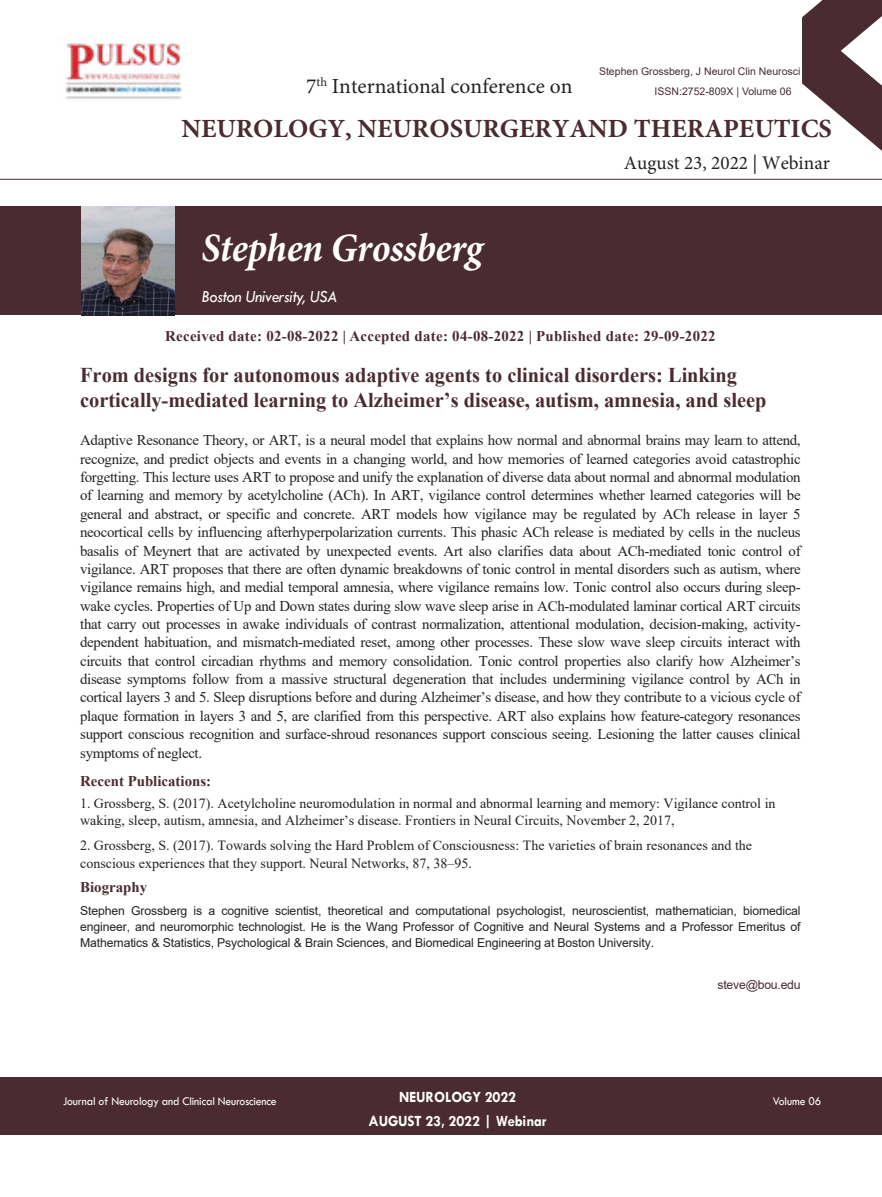
<style>
.page{position:relative;width:882px;height:1197px;background:#fff}
.page>*{position:absolute;margin:0;border:0;box-sizing:border-box;transform-origin:0 0}
.t1{font:italic 700 40.25px "Minion Pro";letter-spacing:-.01em;color:#fff;scale:.95 1}
.t2{font:700 26.25px "Minion Pro";color:#492b31}
.t3{font:21.53px "Minion Pro";color:#222223}
.t4{font:700 21px/25.2px "Times New Roman";color:#492b31}
.t5{font:19.25px "Minion Pro";color:#222223}
.t6{font:italic 17.5px "Tw Cen";letter-spacing:-.025em;color:#fff;scale:.95 1}
.t7{font:700 15.75px "Tw Cen";letter-spacing:-.01em;color:#fff;scale:.95 1}
.t8{font:14.88px/18.4px "Times New Roman";letter-spacing:-.02em;color:#222223;text-align:justify}
.t9{font:700 14.88px "Times New Roman";letter-spacing:.02em;color:#492b31}
.t10{font:700 14.88px "Times New Roman";color:#492b31}
.t11{font:14px/17.5px "Times New Roman";color:#222223}
.t12{font:12.25px/15.8px "Arial";letter-spacing:-.01em;color:#222223;text-align:justify}
.t13{font:12.25px "Tw Cen";letter-spacing:-.01em;color:#fff;scale:.95 1}
.t14{font:12.25px "Arial";letter-spacing:-.02em;color:#492b31}
.t15{font:10.5px/19.8px "Arial";color:#492b31}
.s1{font-style:inherit}
</style>
<div class="page">
<div style="left:0;top:1077px;width:882px;height:58px;background:#492b31"></div>
<hr style="left:0;top:179px;width:882px;height:1px;background:#492b31">
<svg style="left:802px;top:0;width:80px;height:151px"></svg>
<img style="left:65px;top:41px;width:117px;height:58px">
<div style="left:0;top:206px;width:882px;height:109px;background:#492b31"></div>
<div style="left:81px;top:204px;width:83px;height:112px;border:4px solid #fff;border-radius:14px"></div>
<img style="left:82px;top:206px;width:92px;height:109px">
<h3 class="t3" style="left:306px;top:71px;width:268px">7<sup>th</sup> International conference on</h3>
<p class="t15" style="left:655px;top:61px;width:147px;text-indent:-56px"><span class="s1">Stephen Grossberg</span>, J Neurol Clin Neurosci<br>ISSN:2752-809X | Volume 06</p>
<h2 class="t2" style="left:181px;top:110px;width:652px">NEUROLOGY, NEUROSURGERYAND THERAPEUTICS</h2>
<p class="t5" style="left:624px;top:150px;width:207px">August 23, 2022 | Webinar</p>
<h1 class="t1" style="left:202px;top:220px;width:298px">Stephen Grossberg</h1>
<p class="t6" style="left:202px;top:286px;width:144px"><span class="s1">Boston</span> University, U<span class="s1">SA</span></p>
<p class="t9" style="left:165px;top:325px;width:552px">Received date: 0<span class="s1">2</span>-0<span class="s1">8</span>-2022 | Accepted date: <span class="s1">04</span>-0<span class="s1">8</span>-2022 | Published date: <span class="s1">29</span>-0<span class="s1">9</span>-2022</p>
<h3 class="t4" style="left:80px;top:362px;width:688px">From designs for autonomous adaptive agents to clinical disorders: Linking cortically-mediated learning to Alzheimer’s disease, autism, amnesia, and sleep</h3>
<p class="t8" style="left:80px;top:431px;width:722px">Adaptive Resonance Theory, or ART, is a neural model that explains how normal and abnormal brains may learn to attend, recognize, and predict objects and events in a changing world, and how memories of learned categories avoid catastrophic forgetting. This lecture uses ART to propose and unify the explanation of diverse data about normal and abnormal modulation of learning and memory by acetylcholine (ACh). In ART, vigilance control determines whether learned categories will be general and abstract, or specific and concrete. ART models how vigilance may be regulated by ACh release in layer 5 neocortical cells by influencing afterhyperpolarization currents. This phasic ACh release is mediated by cells in the nucleus basalis of Meynert that are activated by unexpected events. Art also clarifies data about ACh-mediated tonic control of vigilance. ART proposes that there are often dynamic breakdowns of tonic control in mental disorders such as autism, where vigilance remains high, and medial temporal amnesia, where vigilance remains low. Tonic control also occurs during sleep&shy;wake cycles. Properties of Up and Down states during slow wave sleep arise in ACh-modulated laminar cortical ART circuits that carry out processes in awake individuals of contrast normalization, attentional modulation, decision-making, activity&shy;dependent habituation, and mismatch-mediated reset, among other processes. These slow wave sleep circuits interact with circuits that control circadian rhythms and memory consolidation. Tonic control properties also clarify how Alzheimer’s disease symptoms follow from a massive structural degeneration that includes undermining vigilance control by ACh in cortical layers 3 and 5. Sleep disruptions before and during Alzheimer’s disease, and how they contribute to a vicious cycle of plaque formation in layers 3 and 5, are clarified from this perspective. ART also explains how feature-category resonances support conscious recognition and surface-shroud resonances support conscious seeing. Lesioning the latter causes clinical symptoms of neglect.</p>
<p class="t10" style="left:80px;top:770px;width:132px">Recent Publications:</p>
<p class="t11" style="left:80px;top:794px;width:697px">1. Grossberg, S. (2017). Acetylcholine neuromodulation in normal and abnormal learning and memory: Vigilance control in waking, sleep, autism, amnesia, and Alzheimer’s disease. Frontiers in Neural Circuits, November 2, 2017,</p>
<p class="t11" style="left:80px;top:836px;width:674px">2. Grossberg, S. (2017). Towards solving the Hard Problem of Consciousness: The varieties of brain resonances and the conscious experiences that they support. Neural Networks, 87, 38–95.</p>
<p class="t10" style="left:80px;top:876px;width:68px">Biography</p>
<p class="t12" style="left:80px;top:903px;width:722px">Stephen Grossberg is a cognitive scientist, theoretical and computational psychologist, neuroscientist, mathematician, biomedical engineer, and neuromorphic technologist. He is the Wang Professor of Cognitive and Neural Systems and a Professor Emeritus of Mathematics &amp; Statistics, Psychological &amp; Brain Sciences, and Biomedical Engineering at Boston University.</p>
<p class="t14" style="left:718px;top:976px;width:85px">steve@bou.edu</p>
<p class="t13" style="left:63px;top:1094px;width:227px">Journal of Neurology and Clinical Neuroscience</p>
<p class="t7" style="left:399px;top:1088px;width:125px">NEUROLOGY 2022</p>
<p class="t13" style="left:773px;top:1094px;width:53px">Volume 06</p>
<p class="t7" style="left:369px;top:1112px;width:189px">AUGUST 23, 2022 | Webinar</p>
</div>
